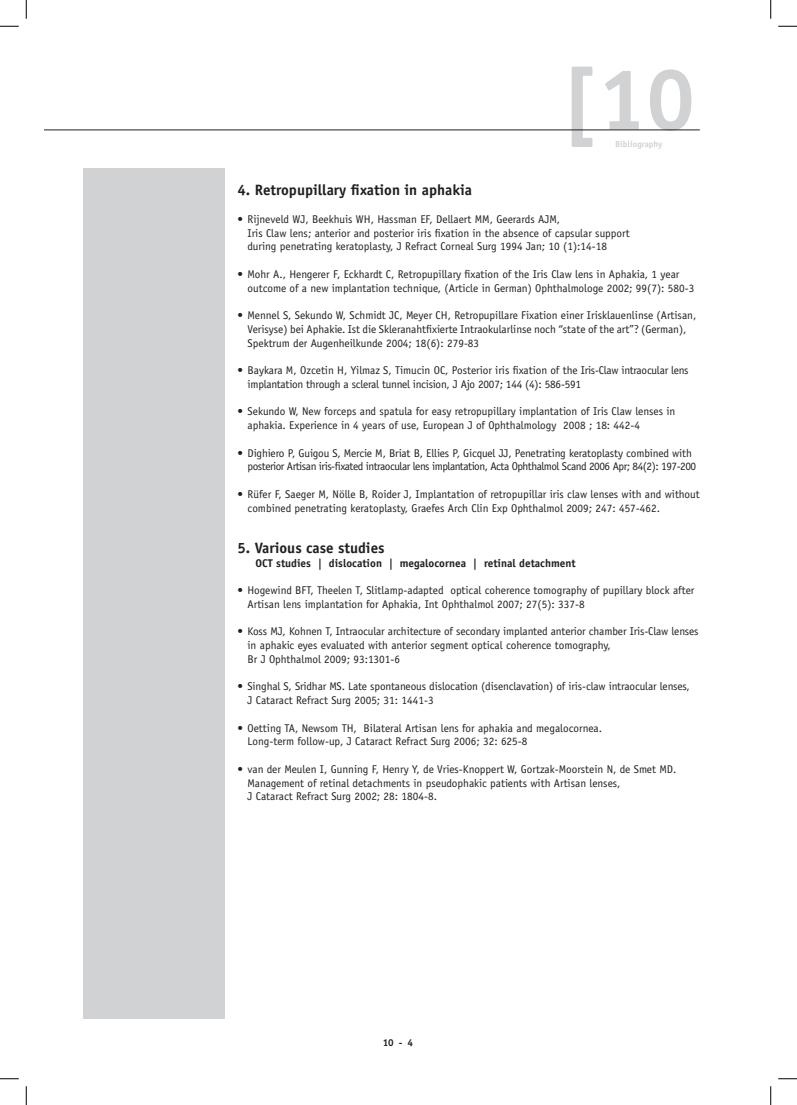
<style>
.page{position:relative;width:797px;height:1105px;background:#fff}
.page>*{position:absolute;margin:0;border:0;box-sizing:border-box;transform-origin:0 0}
.t1{font:700 87.5px "Officina Sans";color:#d1d2d4}
.t2{font:700 15px "Officina Sans";color:#231f20}
.t3{font:11.25px/13.8px "Officina Sans";color:#231f20}
.t4{font:11.25px/13.8px "Officina Sans";letter-spacing:-.04em;color:#231f20}
.t5{font:11.25px/13.8px "Officina Sans";letter-spacing:-.02em;color:#231f20}
.t6{font:700 11.25px "Officina Sans";color:#231f20}
.t7{font:700 10px "Officina Sans";color:#231f20}
.t8{font:700 8.75px "Officina Sans";color:#d1d2d4}
</style>
<div class="page">
<div style="left:83px;top:168px;width:142px;height:850px;background:#d1d2d4"></div>
<hr style="left:44px;top:130px;width:655px;height:1px;background:#231f20">
<svg style="left:0;top:25px;width:19px;height:2px"></svg>
<svg style="left:778px;top:25px;width:19px;height:2px"></svg>
<svg style="left:0;top:1078px;width:19px;height:1px"></svg>
<svg style="left:778px;top:1078px;width:19px;height:1px"></svg>
<svg style="left:25px;top:0;width:2px;height:19px"></svg>
<svg style="left:25px;top:1086px;width:2px;height:19px"></svg>
<svg style="left:770px;top:0;width:1px;height:19px"></svg>
<svg style="left:770px;top:1086px;width:1px;height:19px"></svg>
<h1 class="t1" style="left:560px;top:45px;width:136px">[10</h1>
<p class="t8" style="left:615px;top:139px;width:49px">Bibliography</p>
<h2 class="t2" style="left:237px;top:181px;width:236px">4. Retropupillary fixation in aphakia</h2>
<p class="t3" style="left:247px;top:212px;width:383px;text-indent:-10px">• Rijneveld WJ, Beekhuis WH, Hassman EF, Dellaert MM, Geerards AJM,<br>Iris Claw lens; anterior and posterior iris fixation in the absence of capsular support during penetrating keratoplasty, J Refract Corneal Surg 1994 Jan; 10 (1):14-18</p>
<p class="t3" style="left:247px;top:267px;width:448px;text-indent:-10px">• Mohr A., Hengerer F, Eckhardt C, Retropupillary fixation of the Iris Claw lens in Aphakia, 1 year outcome of a new implantation technique, (Article in German) Ophthalmologe 2002; 99(7): 580-3</p>
<p class="t3" style="left:247px;top:308px;width:450px;text-indent:-10px">• Mennel S, Sekundo W, Schmidt JC, Meyer CH, Retropupillare Fixation einer Irisklauenlinse (Artisan,<br>Verisyse) bei Aphakie. Ist die Skleranahtfixierte Intraokularlinse noch “state of the art”? (German),<br>Spektrum der Augenheilkunde 2004; 18(6): 279-83</p>
<p class="t5" style="left:247px;top:363px;width:442px;text-indent:-10px">• Baykara M, Ozcetin H, Yilmaz S, Timucin OC, Posterior iris fixation of the Iris-Claw intraocular lens implantation through a scleral tunnel incision, J Ajo 2007; 144 (4): 586-591</p>
<p class="t3" style="left:247px;top:405px;width:429px;text-indent:-10px">• Sekundo W, New forceps and spatula for easy retropupillary implantation of Iris Claw lenses in aphakia. Experience in 4 years of use, European J of Ophthalmology 2008 ; 18: 442-4</p>
<p class="t4" style="left:247px;top:446px;width:450px;text-indent:-10px">• Dighiero P, Guigou S, Mercie M, Briat B, Ellies P, Gicquel JJ, Penetrating keratoplasty combined with posterior Artisan iris-fixated intraocular lens implantation, Acta Ophthalmol Scand 2006 Apr; 84(2): 197-200</p>
<p class="t3" style="left:247px;top:487px;width:454px;text-indent:-10px">• Rüfer F, Saeger M, Nölle B, Roider J, Implantation of retropupillar iris claw lenses with and without combined penetrating keratoplasty, Graefes Arch Clin Exp Ophthalmol 2009; 247: 457-462.</p>
<h2 class="t2" style="left:237px;top:538px;width:148px">5. Various case studies</h2>
<p class="t6" style="left:256px;top:556px;width:321px">OCT studies | dislocation | megalocornea | retinal detachment</p>
<p class="t3" style="left:247px;top:583px;width:448px;text-indent:-10px">• Hogewind BFT, Theelen T, Slitlamp-adapted optical coherence tomography of pupillary block after<br>Artisan lens implantation for Aphakia, Int Ophthalmol 2007; 27(5): 337-8</p>
<p class="t3" style="left:247px;top:625px;width:452px;text-indent:-10px">• Koss MJ, Kohnen T, Intraocular architecture of secondary implanted anterior chamber Iris-Claw lenses in aphakic eyes evaluated with anterior segment optical coherence tomography,<br>Br J Ophthalmol 2009; 93:1301-6</p>
<p class="t3" style="left:247px;top:680px;width:444px;text-indent:-10px">• Singhal S, Sridhar MS. Late spontaneous dislocation (disenclavation) of iris-claw intraocular lenses,<br>J Cataract Refract Surg 2005; 31: 1441-3</p>
<p class="t3" style="left:247px;top:721px;width:356px;text-indent:-10px">• Oetting TA, Newsom TH, Bilateral Artisan lens for aphakia and megalocornea.<br>Long-term follow-up, J Cataract Refract Surg 2006; 32: 625-8</p>
<p class="t3" style="left:247px;top:762px;width:430px;text-indent:-10px">• van der Meulen I, Gunning F, Henry Y, de Vries-Knoppert W, Gortzak-Moorstein N, de Smet MD.<br>Management of retinal detachments in pseudophakic patients with Artisan lenses,<br>J Cataract Refract Surg 2002; 28: 1804-8.</p>
<p class="t7" style="left:383px;top:1036px;width:32px">10 - 4</p>
</div>
